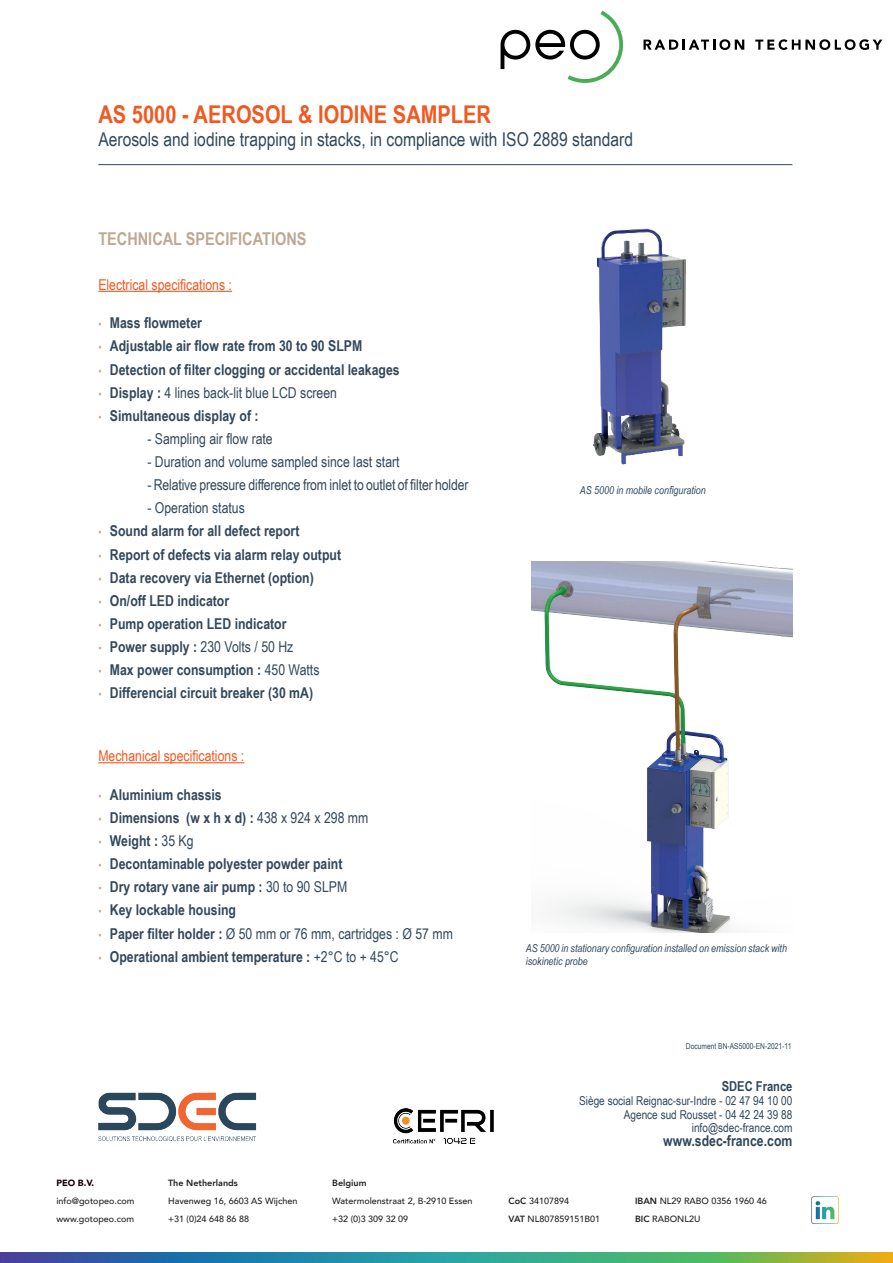
<style>
.page{position:relative;width:893px;height:1263px;background:#fff}
.page>*{position:absolute;margin:0;border:0;box-sizing:border-box;transform-origin:0 0}
.t1{font:700 24.45px "Arial Narrow";color:#f15921}
.t2{font:19.05px "Arial Narrow";color:#32485b}
.t3{font:700 17.7px "Arial Narrow";color:#bda993}
.t4{font:700 15px "Arial Narrow";color:#32485b}
.t5{font:15px "Arial Narrow";color:#32485b}
.t6{font:15px "Arial Narrow";color:#f15921}
.t7{font:700 15px "Arial Narrow";color:#30475b}
.t8{font:700 13.65px "Arial Narrow";color:#30475b}
.t9{font:12.3px/13.6px "Arial Narrow";color:#30475b;text-align:right}
.t10{font:italic 10.95px/12.3px "Arial Narrow";color:#32485b}
.t11{font:500 9px "Avenir";color:#231f20}
.t12{font:800 9px "Avenir";color:#231f20}
.t13{font:900 9px "Avenir";color:#110002}
.t14{font:8.1px "Arial Narrow";color:#32485b}
.s1{font-weight:400;font-size:10.95px;color:#bda993}
.s2{font-size:10.95px;color:#bda993}
.s3{font-weight:700}
.s4{font-weight:400}
.s5{font-weight:800}
</style>
<div class="page">
<img style="left:0;top:1252px;width:893px;height:11px">
<img style="left:811px;top:1196px;width:28px;height:28px">
<img style="left:98px;top:1092px;width:159px;height:50px">
<hr style="left:98px;top:291px;width:134px;height:1px;background:#f15921">
<hr style="left:98px;top:762px;width:146px;height:1px;background:#f15921">
<hr style="left:98px;top:164px;width:694px;height:1px;background:#32485b">
<img style="left:592px;top:228px;width:94px;height:237px">
<img style="left:531px;top:561px;width:261px;height:371px">
<img style="left:394px;top:1108px;width:100px;height:36px">
<svg style="left:643px;top:39px;width:101px;height:11px"></svg>
<svg style="left:755px;top:39px;width:127px;height:11px"></svg>
<svg style="left:501px;top:11px;width:122px;height:72px"></svg>
<p class="t1" style="left:98px;top:96px;width:394px">AS 5000 - AEROSOL &amp; IODINE SAMPLER</p>
<p class="t2" style="left:98px;top:125px;width:536px">Aerosols and iodine trapping in stacks, in compliance with ISO 2889 standard</p>
<p class="t3" style="left:98px;top:225px;width:210px">TECHNICAL SPECIFICATIONS</p>
<p class="t6" style="left:98px;top:273px;width:135px">Electrical specifications :</p>
<p class="t4" style="left:98px;top:312px;width:105px"><span class="s1">•</span> Mass flowmeter</p>
<p class="t4" style="left:98px;top:335px;width:265px"><span class="s1">•</span> Adjustable air flow rate from 30 to 90 SLPM</p>
<p class="t4" style="left:98px;top:358px;width:303px"><span class="s1">•</span> Detection of filter clogging or accidental leakages</p>
<p class="t5" style="left:98px;top:381px;width:240px"><span class="s2">•</span> <span class="s3">Display :</span> 4 lines back-lit blue LCD screen</p>
<p class="t4" style="left:98px;top:404px;width:162px"><span class="s1">•</span> Simultaneous display of :</p>
<p class="t5" style="left:147px;top:428px;width:127px">- Sampling air flow rate</p>
<p class="t5" style="left:147px;top:451px;width:254px">- Duration and volume sampled since last start</p>
<p class="t5" style="left:147px;top:474px;width:323px">- Relative pressure difference from inlet to outlet of filter holder</p>
<p class="t5" style="left:147px;top:497px;width:99px">- Operation status</p>
<p class="t4" style="left:98px;top:520px;width:203px"><span class="s1">•</span> Sound alarm for all defect report</p>
<p class="t4" style="left:98px;top:543px;width:244px"><span class="s1">•</span> Report of defects via alarm relay output</p>
<p class="t4" style="left:98px;top:566px;width:217px"><span class="s1">•</span> Data recovery via Ethernet (option)</p>
<p class="t4" style="left:98px;top:589px;width:132px"><span class="s1">•</span> On/off LED indicator</p>
<p class="t4" style="left:98px;top:612px;width:190px"><span class="s1">•</span> Pump operation LED indicator</p>
<p class="t5" style="left:98px;top:636px;width:197px"><span class="s2">•</span> <span class="s3">Power supply :</span> 230 Volts / 50 Hz</p>
<p class="t4" style="left:98px;top:658px;width:223px"><span class="s1">•</span> Max power consumption : <span class="s4">450 Watts</span></p>
<p class="t4" style="left:98px;top:682px;width:216px"><span class="s1">•</span> Differencial circuit breaker (30 mA)</p>
<p class="t6" style="left:98px;top:745px;width:147px">Mechanical specifications :</p>
<p class="t4" style="left:98px;top:783px;width:125px"><span class="s1">•</span> Aluminium chassis</p>
<p class="t4" style="left:98px;top:806px;width:271px"><span class="s1">•</span> Dimensions (w x h x d) : <span class="s4">438 x 924 x 298 mm</span></p>
<p class="t4" style="left:98px;top:829px;width:97px"><span class="s1">•</span> Weight : <span class="s4">35 Kg</span></p>
<p class="t4" style="left:98px;top:852px;width:246px"><span class="s1">•</span> Decontaminable polyester powder paint</p>
<p class="t4" style="left:98px;top:876px;width:250px"><span class="s1">•</span> Dry rotary vane air pump : <span class="s4">30 to 90 SLPM</span></p>
<p class="t4" style="left:98px;top:899px;width:139px"><span class="s1">•</span> Key lockable housing</p>
<p class="t5" style="left:98px;top:922px;width:356px"><span class="s2">•</span> <span class="s3">Paper filter holder :</span> Ø 50 mm or 76 mm, cartridges : Ø 57 mm</p>
<p class="t4" style="left:98px;top:945px;width:302px"><span class="s1">•</span> Operational ambient temperature : <span class="s4">+2°C to + 45°C</span></p>
<p class="t13" style="left:56px;top:1175px;width:39px">PEO B.V.</p>
<p class="t11" style="left:56px;top:1193px;width:79px">info@gotopeo.com</p>
<p class="t11" style="left:56px;top:1211px;width:79px">www.gotopeo.com</p>
<p class="t12" style="left:168px;top:1176px;width:71px">The Netherlands</p>
<p class="t11" style="left:168px;top:1193px;width:131px">Havenweg 16, 6603 AS Wijchen</p>
<p class="t11" style="left:168px;top:1211px;width:83px">+31 (0)24 648 86 88</p>
<p class="t12" style="left:332px;top:1176px;width:36px">Belgium</p>
<p class="t11" style="left:332px;top:1193px;width:142px">Watermolenstraat 2, B-2910 Essen</p>
<p class="t11" style="left:332px;top:1211px;width:78px">+32 (0)3 309 32 09</p>
<p class="t10" style="left:580px;top:484px;width:127px">AS 5000 in mobile configuration</p>
<p class="t10" style="left:526px;top:942px;width:263px">AS 5000 in stationary configuration installed on emission stack with isokinetic probe</p>
<p class="t14" style="left:686px;top:1040px;width:107px">Document BN-AS5000-EN-2021-11</p>
<p class="t8" style="left:722px;top:1076px;width:72px">SDEC France</p>
<p class="t9" style="left:579px;top:1093px;width:215px">Siège social Reignac-sur-Indre - 02 47 94 10 00<br>Agence sud Rousset - 04 42 24 39 88 info@sdec-france.com</p>
<p class="t7" style="left:663px;top:1129px;width:131px">www.sdec-france.com</p>
<p class="t11" style="left:509px;top:1193px;width:62px"><span class="s5">CoC</span> 34107894</p>
<p class="t11" style="left:509px;top:1211px;width:93px"><span class="s5">VAT</span> NL807859151B01</p>
<p class="t11" style="left:635px;top:1193px;width:133px"><span class="s5">IBAN</span> NL29 RABO 0356 1960 46</p>
<p class="t11" style="left:635px;top:1211px;width:67px"><span class="s5">BIC</span> RABONL2U</p>
</div>
